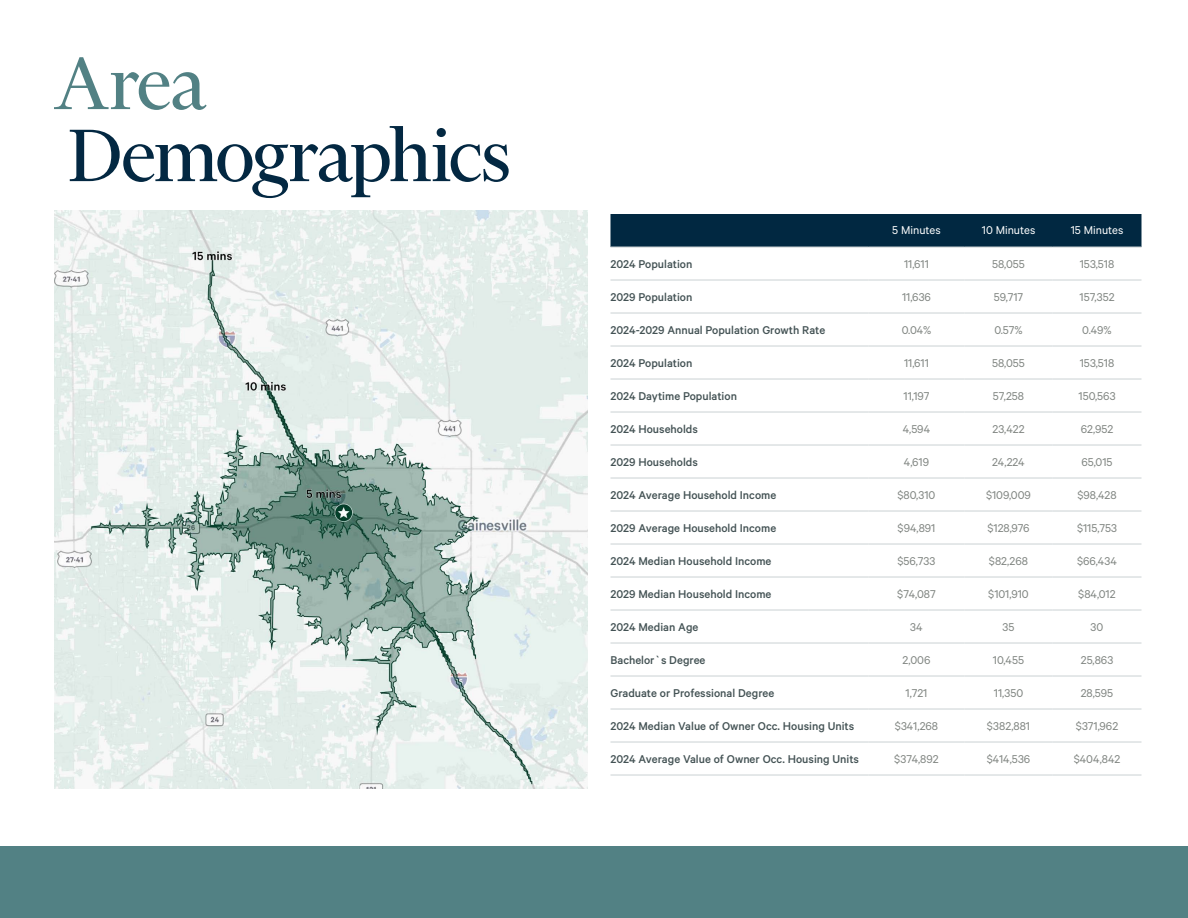
<style>
.page{position:relative;width:1188px;height:918px;background:#fff}
.page>*{position:absolute;margin:0;border:0;box-sizing:border-box;transform-origin:0 0}
.t1{font:84.75px "Financier Display";letter-spacing:-.02em;color:#032842}
.t2{font:84.75px "Financier Display";color:#528184}
.t3{font:500 12.75px "Calibre";color:#435254}
.t4{font:12.75px "Calibre";color:#808581}
.t5{font:12.75px "Calibre";color:#fff}
</style>
<div class="page">
<img style="left:54px;top:210px;width:534px;height:579px">
<div style="left:610px;top:214px;width:532px;height:33px;background:#012841"></div>
<hr style="left:610px;top:247px;width:258px;height:1px;background:#cad1d3">
<hr style="left:868px;top:247px;width:96px;height:1px;background:#cad1d3">
<hr style="left:964px;top:247px;width:89px;height:1px;background:#cad1d3">
<hr style="left:1053px;top:247px;width:89px;height:1px;background:#cad1d3">
<hr style="left:610px;top:280px;width:258px;height:1px;background:#cad1d3">
<hr style="left:868px;top:280px;width:96px;height:1px;background:#cad1d3">
<hr style="left:964px;top:280px;width:89px;height:1px;background:#cad1d3">
<hr style="left:1053px;top:280px;width:89px;height:1px;background:#cad1d3">
<hr style="left:610px;top:313px;width:258px;height:1px;background:#cad1d3">
<hr style="left:868px;top:313px;width:96px;height:1px;background:#cad1d3">
<hr style="left:964px;top:313px;width:89px;height:1px;background:#cad1d3">
<hr style="left:1053px;top:313px;width:89px;height:1px;background:#cad1d3">
<hr style="left:610px;top:346px;width:258px;height:1px;background:#cad1d3">
<hr style="left:868px;top:346px;width:96px;height:1px;background:#cad1d3">
<hr style="left:964px;top:346px;width:89px;height:1px;background:#cad1d3">
<hr style="left:1053px;top:346px;width:89px;height:1px;background:#cad1d3">
<hr style="left:610px;top:379px;width:258px;height:1px;background:#cad1d3">
<hr style="left:868px;top:379px;width:96px;height:1px;background:#cad1d3">
<hr style="left:964px;top:379px;width:89px;height:1px;background:#cad1d3">
<hr style="left:1053px;top:379px;width:89px;height:1px;background:#cad1d3">
<hr style="left:610px;top:412px;width:258px;height:1px;background:#cad1d3">
<hr style="left:868px;top:412px;width:96px;height:1px;background:#cad1d3">
<hr style="left:964px;top:412px;width:89px;height:1px;background:#cad1d3">
<hr style="left:1053px;top:412px;width:89px;height:1px;background:#cad1d3">
<hr style="left:610px;top:445px;width:258px;height:1px;background:#cad1d3">
<hr style="left:868px;top:445px;width:96px;height:1px;background:#cad1d3">
<hr style="left:964px;top:445px;width:89px;height:1px;background:#cad1d3">
<hr style="left:1053px;top:445px;width:89px;height:1px;background:#cad1d3">
<hr style="left:610px;top:478px;width:258px;height:1px;background:#cad1d3">
<hr style="left:868px;top:478px;width:96px;height:1px;background:#cad1d3">
<hr style="left:964px;top:478px;width:89px;height:1px;background:#cad1d3">
<hr style="left:1053px;top:478px;width:89px;height:1px;background:#cad1d3">
<hr style="left:610px;top:511px;width:258px;height:1px;background:#cad1d3">
<hr style="left:868px;top:511px;width:96px;height:1px;background:#cad1d3">
<hr style="left:964px;top:511px;width:89px;height:1px;background:#cad1d3">
<hr style="left:1053px;top:511px;width:89px;height:1px;background:#cad1d3">
<hr style="left:610px;top:544px;width:258px;height:1px;background:#cad1d3">
<hr style="left:868px;top:544px;width:96px;height:1px;background:#cad1d3">
<hr style="left:964px;top:544px;width:89px;height:1px;background:#cad1d3">
<hr style="left:1053px;top:544px;width:89px;height:1px;background:#cad1d3">
<hr style="left:610px;top:577px;width:258px;height:1px;background:#cad1d3">
<hr style="left:868px;top:577px;width:96px;height:1px;background:#cad1d3">
<hr style="left:964px;top:577px;width:89px;height:1px;background:#cad1d3">
<hr style="left:1053px;top:577px;width:89px;height:1px;background:#cad1d3">
<hr style="left:610px;top:610px;width:258px;height:1px;background:#cad1d3">
<hr style="left:868px;top:610px;width:96px;height:1px;background:#cad1d3">
<hr style="left:964px;top:610px;width:89px;height:1px;background:#cad1d3">
<hr style="left:1053px;top:610px;width:89px;height:1px;background:#cad1d3">
<hr style="left:610px;top:643px;width:258px;height:1px;background:#cad1d3">
<hr style="left:868px;top:643px;width:96px;height:1px;background:#cad1d3">
<hr style="left:964px;top:643px;width:89px;height:1px;background:#cad1d3">
<hr style="left:1053px;top:643px;width:89px;height:1px;background:#cad1d3">
<hr style="left:610px;top:676px;width:258px;height:1px;background:#cad1d3">
<hr style="left:868px;top:676px;width:96px;height:1px;background:#cad1d3">
<hr style="left:964px;top:676px;width:89px;height:1px;background:#cad1d3">
<hr style="left:1053px;top:676px;width:89px;height:1px;background:#cad1d3">
<hr style="left:610px;top:709px;width:258px;height:1px;background:#cad1d3">
<hr style="left:868px;top:709px;width:96px;height:1px;background:#cad1d3">
<hr style="left:964px;top:709px;width:89px;height:1px;background:#cad1d3">
<hr style="left:1053px;top:709px;width:89px;height:1px;background:#cad1d3">
<hr style="left:610px;top:742px;width:258px;height:1px;background:#cad1d3">
<hr style="left:868px;top:742px;width:96px;height:1px;background:#cad1d3">
<hr style="left:964px;top:742px;width:89px;height:1px;background:#cad1d3">
<hr style="left:1053px;top:742px;width:89px;height:1px;background:#cad1d3">
<hr style="left:610px;top:775px;width:258px;height:1px;background:#cad1d3">
<hr style="left:868px;top:775px;width:96px;height:1px;background:#cad1d3">
<hr style="left:964px;top:775px;width:89px;height:1px;background:#cad1d3">
<hr style="left:1053px;top:775px;width:89px;height:1px;background:#cad1d3">
<div style="left:0;top:846px;width:1188px;height:72px;background:#528184"></div>
<h1 class="t2" style="left:54px;top:39px;width:153px">Area</h1>
<h1 class="t1" style="left:68px;top:111px;width:444px">Demographics</h1>
<p class="t5" style="left:892px;top:223px;width:50px">5 Minutes</p>
<p class="t5" style="left:982px;top:223px;width:55px">10 Minutes</p>
<p class="t5" style="left:1071px;top:223px;width:54px">15 Minutes</p>
<p class="t3" style="left:611px;top:256px;width:83px">2024 Population</p>
<p class="t4" style="left:904px;top:256px;width:26px">11,611</p>
<p class="t4" style="left:992px;top:256px;width:34px">58,055</p>
<p class="t4" style="left:1080px;top:256px;width:36px">153,518</p>
<p class="t3" style="left:611px;top:289px;width:83px">2029 Population</p>
<p class="t4" style="left:902px;top:289px;width:30px">11,636</p>
<p class="t4" style="left:994px;top:289px;width:31px">59,717</p>
<p class="t4" style="left:1080px;top:289px;width:37px">157,352</p>
<p class="t3" style="left:610px;top:322px;width:216px">2024-2029 Annual Population Growth Rate</p>
<p class="t4" style="left:902px;top:322px;width:31px">0.04%</p>
<p class="t4" style="left:994px;top:322px;width:30px">0.57%</p>
<p class="t4" style="left:1082px;top:322px;width:31px">0.49%</p>
<p class="t3" style="left:610px;top:355px;width:83px">2024 Population</p>
<p class="t4" style="left:904px;top:355px;width:26px">11,611</p>
<p class="t4" style="left:992px;top:355px;width:34px">58,055</p>
<p class="t4" style="left:1080px;top:355px;width:36px">153,518</p>
<p class="t3" style="left:610px;top:388px;width:128px">2024 Daytime Population</p>
<p class="t4" style="left:904px;top:388px;width:27px">11,197</p>
<p class="t4" style="left:993px;top:388px;width:33px">57,258</p>
<p class="t4" style="left:1079px;top:388px;width:39px">150,563</p>
<p class="t3" style="left:610px;top:421px;width:89px">2024 Households</p>
<p class="t4" style="left:903px;top:421px;width:29px">4,594</p>
<p class="t4" style="left:993px;top:421px;width:33px">23,422</p>
<p class="t4" style="left:1081px;top:421px;width:34px">62,952</p>
<p class="t3" style="left:610px;top:454px;width:89px">2029 Households</p>
<p class="t4" style="left:904px;top:454px;width:27px">4,619</p>
<p class="t4" style="left:992px;top:454px;width:34px">24,224</p>
<p class="t4" style="left:1082px;top:454px;width:32px">65,015</p>
<p class="t3" style="left:610px;top:487px;width:167px">2024 Average Household Income</p>
<p class="t4" style="left:898px;top:487px;width:39px">$80,310</p>
<p class="t4" style="left:986px;top:487px;width:46px">$109,009</p>
<p class="t4" style="left:1077px;top:487px;width:41px">$98,428</p>
<p class="t3" style="left:610px;top:520px;width:167px">2029 Average Household Income</p>
<p class="t4" style="left:898px;top:520px;width:39px">$94,891</p>
<p class="t4" style="left:987px;top:520px;width:44px">$128,976</p>
<p class="t4" style="left:1077px;top:520px;width:41px">$115,753</p>
<p class="t3" style="left:610px;top:553px;width:163px">2024 Median Household Income</p>
<p class="t4" style="left:898px;top:553px;width:39px">$56,733</p>
<p class="t4" style="left:989px;top:553px;width:41px">$82,268</p>
<p class="t4" style="left:1077px;top:553px;width:41px">$66,434</p>
<p class="t3" style="left:610px;top:586px;width:162px">2029 Median Household Income</p>
<p class="t4" style="left:897px;top:586px;width:40px">$74,087</p>
<p class="t4" style="left:988px;top:586px;width:42px">$101,910</p>
<p class="t4" style="left:1078px;top:586px;width:39px">$84,012</p>
<p class="t3" style="left:610px;top:619px;width:89px">2024 Median Age</p>
<p class="t4" style="left:910px;top:619px;width:14px">34</p>
<p class="t4" style="left:1003px;top:619px;width:13px">35</p>
<p class="t4" style="left:1091px;top:619px;width:14px">30</p>
<p class="t3" style="left:610px;top:652px;width:97px">Bachelor`s Degree</p>
<p class="t4" style="left:902px;top:652px;width:29px">2,006</p>
<p class="t4" style="left:993px;top:652px;width:33px">10,455</p>
<p class="t4" style="left:1081px;top:652px;width:34px">25,863</p>
<p class="t3" style="left:610px;top:685px;width:165px">Graduate or Professional Degree</p>
<p class="t4" style="left:906px;top:685px;width:23px">1,721</p>
<p class="t4" style="left:994px;top:685px;width:31px">11,350</p>
<p class="t4" style="left:1081px;top:685px;width:34px">28,595</p>
<p class="t3" style="left:610px;top:718px;width:245px">2024 Median Value of Owner Occ. Housing Units</p>
<p class="t4" style="left:895px;top:718px;width:45px">$341,268</p>
<p class="t4" style="left:987px;top:718px;width:45px">$382,881</p>
<p class="t4" style="left:1076px;top:718px;width:44px">$371,962</p>
<p class="t3" style="left:610px;top:751px;width:250px">2024 Average Value of Owner Occ. Housing Units</p>
<p class="t4" style="left:894px;top:751px;width:46px">$374,892</p>
<p class="t4" style="left:987px;top:751px;width:45px">$414,536</p>
<p class="t4" style="left:1074px;top:751px;width:48px">$404,842</p>
</div>
